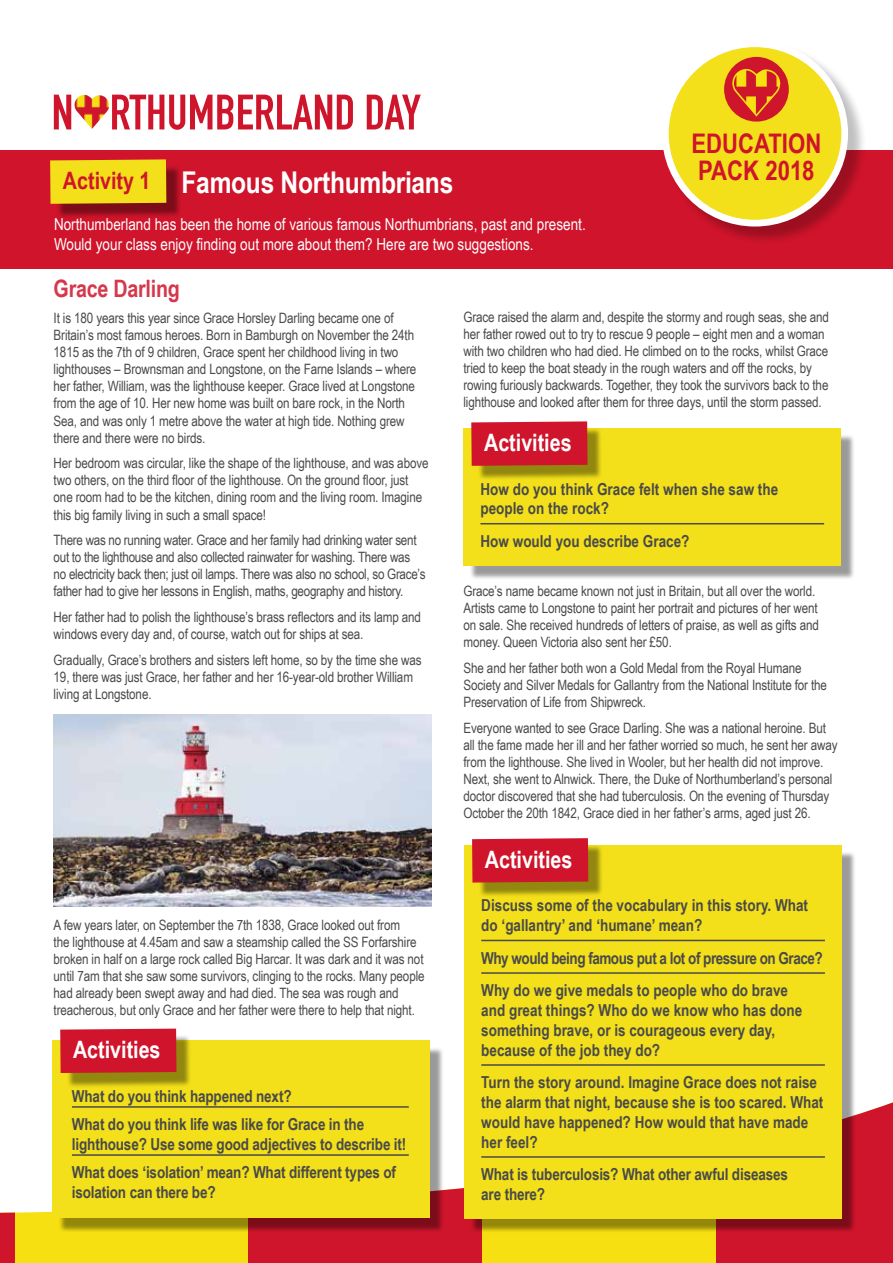
<style>
.page{position:relative;width:893px;height:1263px;background:#fff}
.page>*{position:absolute;margin:0;border:0;box-sizing:border-box;transform-origin:0 0}
.t1{font:700 30px "Arial Narrow";letter-spacing:-.01em;color:#fff}
.t2{font:700 27px/27px "Arial Narrow";color:#cf142b}
.t3{font:700 24px "Arial Narrow";color:#fff}
.t4{font:700 24px "Arial Narrow";letter-spacing:-.01em;color:#d6374b}
.t5{font:700 24px "Arial Narrow";color:#cf142b}
.t6{font:700 16.5px/19.8px "Arial Narrow";color:#4a4a49}
.t7{font:16.5px/19.8px "Arial Narrow";color:#fff}
.t8{font:700 16.5px/32.5px "Arial Narrow";letter-spacing:-.03em;color:#4a4a49}
.t9{font:14.25px/17.1px "Arial Narrow";letter-spacing:-.01em;color:#4a4a49}
</style>
<div class="page">
<img style="left:75px;top:95px;width:34px;height:34px">
<svg style="left:54px;top:95px;width:17px;height:34px"></svg>
<svg style="left:112px;top:95px;width:241px;height:35px"></svg>
<svg style="left:367px;top:95px;width:54px;height:34px"></svg>
<div style="left:15px;top:1211px;width:701px;height:52px;background:#f7e012"></div>
<svg style="left:0;top:1212px;width:15px;height:51px"></svg>
<div style="left:249px;top:1188px;width:233px;height:75px;background:#cf152b"></div>
<div style="left:716px;top:1102px;width:177px;height:161px;background:#cf152b"></div>
<div style="left:0;top:150px;width:893px;height:119px;background:#cf142b"></div>
<div style="left:664px;top:43px;width:203px;height:202px;background:#000;opacity:.25"></div>
<div style="left:662px;top:40px;width:186px;height:187px;background:#fff;border-radius:50%"></div>
<div style="left:669px;top:47px;width:172px;height:173px;background:#f3e01a;border-radius:50%"></div>
<svg style="left:724px;top:57px;width:65px;height:65px"></svg>
<img style="left:54px;top:715px;width:377px;height:191px">
<div style="left:59px;top:1047px;width:386px;height:186px;background:#000;opacity:.4"></div>
<div style="left:52px;top:1041px;width:377px;height:177px;background:#f3e01a"></div>
<div style="left:66px;top:1034px;width:125px;height:54px;background:#000;opacity:.4"></div>
<div style="left:60px;top:1028px;width:116px;height:45px;background:#cf142b"></div>
<hr style="left:72px;top:1106px;width:337px;height:2px;background:#4a4a49">
<hr style="left:72px;top:1154px;width:337px;height:2px;background:#4a4a49">
<div style="left:470px;top:434px;width:386px;height:147px;background:#000;opacity:.4"></div>
<div style="left:463px;top:428px;width:377px;height:138px;background:#f3e01a"></div>
<div style="left:477px;top:427px;width:125px;height:54px;background:#000;opacity:.4"></div>
<div style="left:471px;top:421px;width:116px;height:45px;background:#cf142b"></div>
<hr style="left:480px;top:523px;width:344px;height:1px;background:#4a4a49">
<div style="left:470px;top:851px;width:386px;height:382px;background:#000;opacity:.4"></div>
<div style="left:464px;top:845px;width:377px;height:373px;background:#f3e01a"></div>
<div style="left:478px;top:844px;width:125px;height:53px;background:#000;opacity:.4"></div>
<div style="left:472px;top:838px;width:116px;height:44px;background:#cf142b"></div>
<hr style="left:481px;top:940px;width:344px;height:1px;background:#4a4a49">
<hr style="left:481px;top:972px;width:344px;height:2px;background:#4a4a49">
<hr style="left:481px;top:1064px;width:344px;height:2px;background:#4a4a49">
<hr style="left:481px;top:1156px;width:344px;height:2px;background:#4a4a49">
<div style="left:56px;top:165px;width:125px;height:54px;background:#000;opacity:.4"></div>
<div style="left:50px;top:159px;width:116px;height:45px;background:#f3e01a"></div>
<h1 class="t1" style="left:182px;top:165px;width:273px">Famous Northumbrians</h1>
<p class="t7" style="left:54px;top:214px;width:533px">Northumberland has been the home of various famous Northumbrians, past and present.<br>Would your class enjoy finding out more about them? Here are two suggestions.</p>
<h3 class="t5" style="left:63px;top:166px;width:89px">Activity 1</h3>
<h2 class="t2" style="left:691px;top:129px;width:131px">EDUCATION<br>PACK 2018</h2>
<h3 class="t4" style="left:54px;top:275px;width:128px">Grace Darling</h3>
<p class="t9" style="left:54px;top:309px;width:364px">It is 180 years this year since Grace Horsley Darling became one of Britain’s most famous heroes. Born in Bamburgh on November the 24th 1815 as the 7th of 9 children, Grace spent her childhood living in two lighthouses – Brownsman and Longstone, on the Farne Islands – where her father, William, was the lighthouse keeper. Grace lived at Longstone from the age of 10. Her new home was built on bare rock, in the North Sea, and was only 1 metre above the water at high tide. Nothing grew there and there were no birds.</p>
<p class="t9" style="left:54px;top:454px;width:376px">Her bedroom was circular, like the shape of the lighthouse, and was above two others, on the third floor of the lighthouse. On the ground floor, just one room had to be the kitchen, dining room and the living room. Imagine this big family living in such a small space!</p>
<p class="t9" style="left:54px;top:531px;width:373px">There was no running water. Grace and her family had drinking water sent out to the lighthouse and also collected rainwater for washing. There was no electricity back then; just oil lamps. There was also no school, so Grace’s father had to give her lessons in English, maths, geography and history.</p>
<p class="t9" style="left:54px;top:608px;width:369px">Her father had to polish the lighthouse’s brass reflectors and its lamp and windows every day and, of course, watch out for ships at sea.</p>
<p class="t9" style="left:54px;top:651px;width:369px">Gradually, Grace’s brothers and sisters left home, so by the time she was<br>19, there was just Grace, her father and her 16-year-old brother William living at Longstone.</p>
<p class="t9" style="left:54px;top:916px;width:372px">A few years later, on September the 7th 1838, Grace looked out from<br>the lighthouse at 4.45am and saw a steamship called the SS Forfarshire broken in half on a large rock called Big Harcar. It was dark and it was not until 7am that she saw some survivors, clinging to the rocks. Many people had already been swept away and had died. The sea was rough and treacherous, but only Grace and her father were there to help that night.</p>
<h3 class="t3" style="left:73px;top:1036px;width:89px">Activities</h3>
<p class="t6" style="left:72px;top:1082px;width:294px;line-height:28.3px">What do you think happened next?<br>What do you think life was like for Grace in the</p>
<p class="t6" style="left:72px;top:1130px;width:336px;line-height:28.3px">lighthouse? Use some good adjectives to describe it!<br>What does ‘isolation’ mean? What different types of</p>
<p class="t6" style="left:72px;top:1182px;width:145px">isolation can there be?</p>
<p class="t9" style="left:463px;top:308px;width:367px">Grace raised the alarm and, despite the stormy and rough seas, she and her father rowed out to try to rescue 9 people – eight men and a woman with two children who had died. He climbed on to the rocks, whilst Grace tried to keep the boat steady in the rough waters and off the rocks, by rowing furiously backwards. Together, they took the survivors back to the lighthouse and looked after them for three days, until the storm passed.</p>
<h3 class="t3" style="left:484px;top:428px;width:89px">Activities</h3>
<p class="t6" style="left:480px;top:479px;width:299px">How do you think Grace felt when she saw the people on the rock?</p>
<p class="t6" style="left:480px;top:531px;width:211px">How would you describe Grace?</p>
<p class="t9" style="left:463px;top:582px;width:357px">Grace’s name became known not just in Britain, but all over the world.<br>Artists came to Longstone to paint her portrait and pictures of her went on sale. She received hundreds of letters of praise, as well as gifts and money. Queen Victoria also sent her £50.</p>
<p class="t9" style="left:463px;top:659px;width:365px">She and her father both won a Gold Medal from the Royal Humane<br>Society and Silver Medals for Gallantry from the National Institute for the<br>Preservation of Life from Shipwreck.</p>
<p class="t9" style="left:463px;top:719px;width:376px">Everyone wanted to see Grace Darling. She was a national heroine. But all the fame made her ill and her father worried so much, he sent her away from the lighthouse. She lived in Wooler, but her health did not improve.<br>Next, she went to Alnwick. There, the Duke of Northumberland’s personal doctor discovered that she had tuberculosis. On the evening of Thursday October the 20th 1842, Grace died in her father’s arms, aged just 26.</p>
<h3 class="t3" style="left:485px;top:845px;width:89px">Activities</h3>
<p class="t6" style="left:481px;top:895px;width:328px">Discuss some of the vocabulary in this story. What do ‘gallantry’ and ‘humane’ mean?</p>
<p class="t8" style="left:481px;top:941px;width:343px">Why would being famous put a lot of pressure on Grace?<br>Why do we give medals to people who do brave</p>
<p class="t6" style="left:481px;top:1000px;width:323px">and great things? Who do we know who has done something brave, or is courageous every day, because of the job they do?</p>
<p class="t6" style="left:481px;top:1072px;width:344px">Turn the story around. Imagine Grace does not raise the alarm that night, because she is too scared. What would have happened? How would that have made her feel?</p>
<p class="t6" style="left:481px;top:1164px;width:308px">What is tuberculosis? What other awful diseases are there?</p>
</div>
